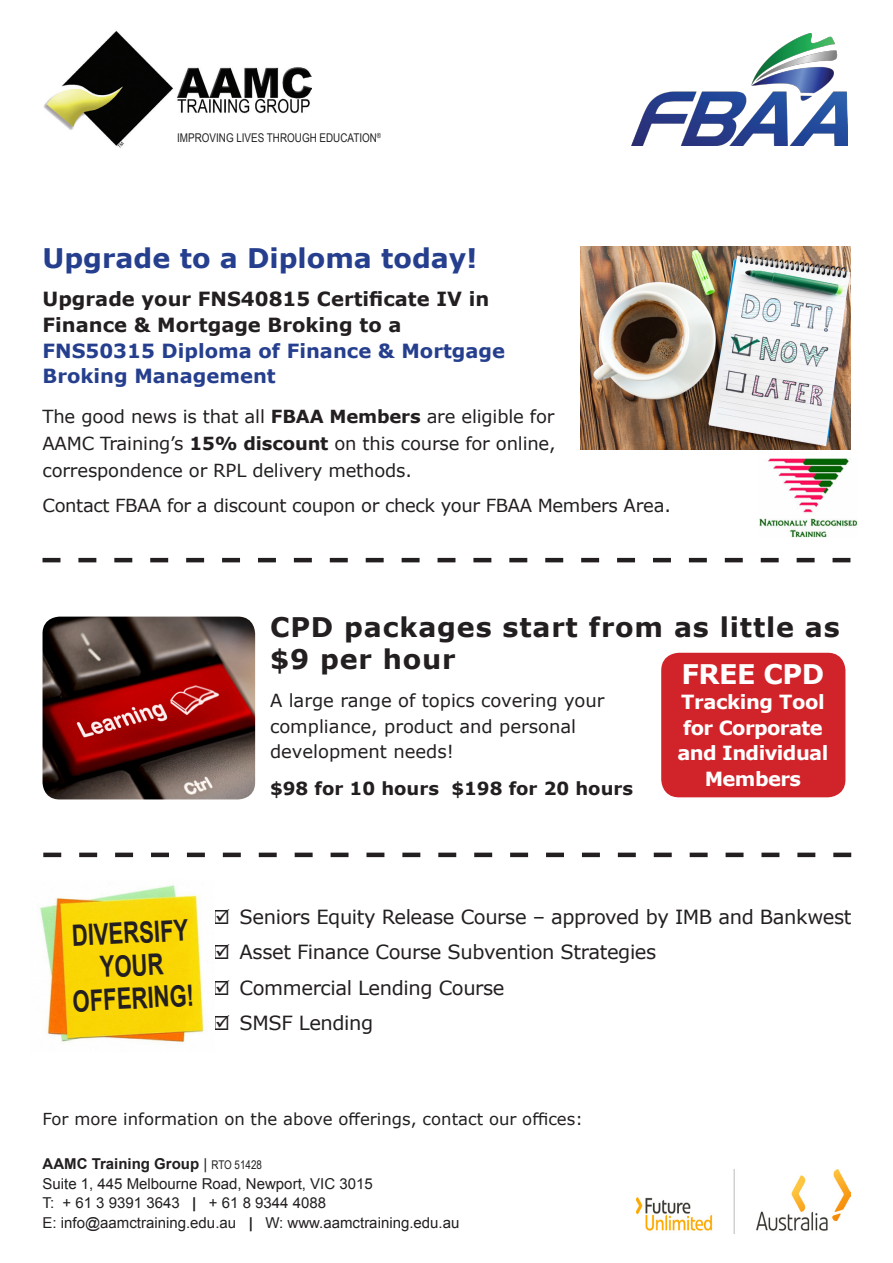
<style>
.page{position:relative;width:893px;height:1263px;background:#fff}
.page>*{position:absolute;margin:0;border:0;box-sizing:border-box;transform-origin:0 0}
.t1{font:700 29.4px/32.7px "Arial";color:#231f20;text-align:center;scale:.75 1}
.t2{font:700 27px/31.5px "Verdana";letter-spacing:.03em;color:#231f20}
.Body_text{font:700 27px "Verdana";color:#253f8e}
.Body_text-2{font:700 27px "Verdana";letter-spacing:-.02em;color:#fff}
.t3{font:19.5px "Verdana";letter-spacing:-.02em;color:#231f20}
.Body_text-3{font:700 19.5px/25.5px "Verdana";color:#231f20}
.Body_text-4{font:700 19.5px/25.5px "Verdana";letter-spacing:-.03em;color:#fff;text-align:center}
.Body_text-5{font:18px/27px "Verdana";letter-spacing:-.01em;color:#231f20;text-align:justify}
.t4{font:700 18px "Verdana";color:#231f20}
.Body_text-6{font:16.5px "Verdana";color:#231f20}
.t5{font:15px "Arial";color:#231f20}
.t6{font:700 15px "Arial";color:#231f20}
.t7{font:12px "Arial Narrow";color:#231f20}
.s1{color:#253f8e}
.s2{font-weight:700}
.s3{font-weight:400}
.s4{font-family:"Arial Narrow";font-weight:400;font-size:12px}
</style>
<div class="page">
<img style="left:44px;top:30px;width:268px;height:118px">
<img style="left:636px;top:1169px;width:214px;height:64px">
<img style="left:631px;top:33px;width:217px;height:113px">
<img style="left:759px;top:458px;width:98px;height:80px">
<img style="left:40px;top:885px;width:164px;height:160px">
<div style="left:662px;top:653px;width:183px;height:143px;background:#d1232a;border-radius:17px"></div>
<div style="left:661px;top:653px;width:184px;height:144px;border:2px solid #d1232a;border-radius:17px"></div>
<img style="left:43px;top:617px;width:212px;height:182px">
<svg style="left:43px;top:558px;width:807px;height:4px"></svg>
<svg style="left:43px;top:853px;width:808px;height:4px"></svg>
<img style="left:581px;top:247px;width:269px;height:203px">
<p class="t7" style="left:177px;top:129px;width:205px">IMPROVING LIVES THROUGH EDUCATION<sup>®</sup></p>
<p class="Body_text" style="left:43px;top:239px;width:436px">Upgrade to a Diploma today!</p>
<p class="Body_text-3" style="left:43px;top:286px;width:464px">Upgrade your FNS40815 Certificate IV in<br>Finance &amp; Mortgage Broking to a<br><span class="s1">FNS50315 Diploma of Finance &amp; Mortgage<br>Broking Management</span></p>
<p class="Body_text-5" style="left:43px;top:402px;width:515px">The good news is that all <span class="s2">FBAA Members</span> are eligible for AAMC Training’s <span class="s2">15% discount</span> on this course for online, correspondence or RPL delivery methods.</p>
<p class="Body_text-5" style="left:43px;top:492px;width:630px">Contact FBAA for a discount coupon or check your FBAA Members Area.</p>
<p class="t1" style="left:68px;top:920px;width:163px;rotate:-3deg">DIVERSIFY<br>YOUR<br>OFFERING!</p>
<p class="t2" style="left:270px;top:611px;width:571px">CPD packages start from as little as $9 per hour</p>
<p class="Body_text-5" style="left:270px;top:687px;width:336px;line-height:25.5px;text-align:left">A large range of topics covering your compliance, product and personal development needs!</p>
<p class="t4" style="left:270px;top:775px;width:365px">$98 for 10 hours $198 for 20 hours</p>
<p class="Body_text-2" style="left:681px;top:655px;width:144px">FREE CPD</p>
<p class="Body_text-4" style="left:677px;top:689px;width:152px">Tracking Tool for Corporate and Individual<br>Members</p>
<p class="t3" style="left:240px;top:903px;width:613px">Seniors Equity Release Course – approved by IMB and Bankwest</p>
<p class="t3" style="left:240px;top:939px;width:418px">Asset Finance Course Subvention Strategies</p>
<p class="t3" style="left:240px;top:974px;width:266px">Commercial Lending Course</p>
<p class="t3" style="left:240px;top:1010px;width:135px">SMSF Lending</p>
<p class="Body_text-6" style="left:43px;top:1107px;width:542px">For more information on the above offerings, contact our offices:</p>
<p class="t6" style="left:43px;top:1153px;width:221px">AAMC Training Group <span class="s3">|</span> <span class="s4">RTO 51428</span></p>
<p class="t5" style="left:43px;top:1173px;width:332px">Suite 1, 445 Melbourne Road, Newport, VIC 3015</p>
<p class="t5" style="left:43px;top:1193px;width:285px">T: + 61 3 9391 3643 <span class="s2">|</span> + 61 8 9344 4088</p>
<p class="t5" style="left:43px;top:1212px;width:418px">E: info@aamctraining.edu.au <span class="s2">|</span> W: www.aamctraining.edu.au</p>
</div>
